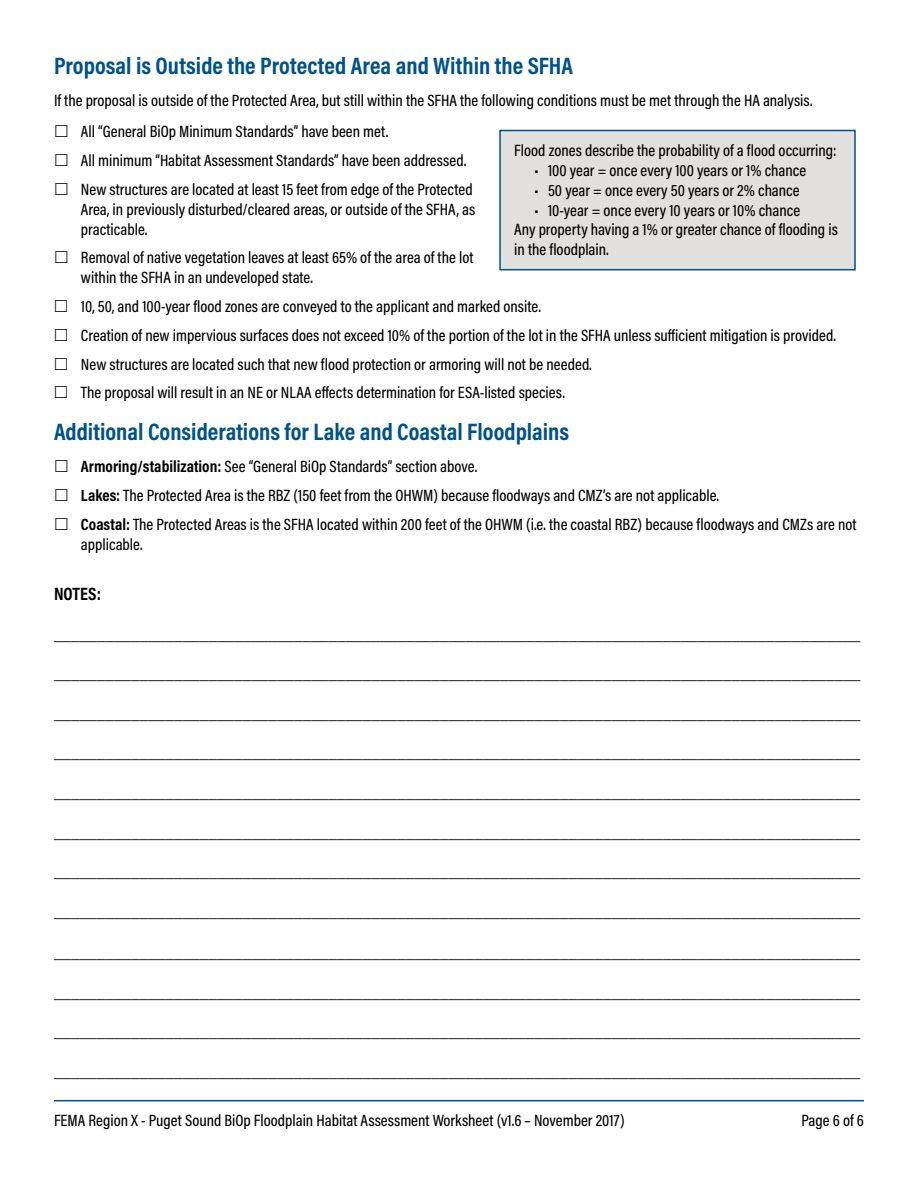
<style>
.page{position:relative;width:918px;height:1188px;background:#fff}
.page>*{position:absolute;margin:0;border:0;box-sizing:border-box;transform-origin:0 0}
.t1{font:700 24px "Acumin Pro Cond";color:#005288}
.t2{font:700 18px "Acumin Pro Cond";color:#000}
.t3{font:500 16.5px/19.8px "Acumin Pro Cond";color:#000}
.t4{font:700 16.5px "Acumin Pro Cond";color:#000}
.s1{font-weight:700}
</style>
<div class="page">
<hr style="left:54px;top:1100px;width:810px;height:1px;background:#005288">
<div style="left:499px;top:130px;width:357px;height:140px;background:#e2e0df;border:2px solid #005288"></div>
<h2 class="t1" style="left:54px;top:50px;width:521px">Proposal is Outside the Protected Area and Within the SFHA</h2>
<p class="t3" style="left:54px;top:90px;width:760px">If the proposal is outside of the Protected Area, but still within the SFHA the following conditions must be met through the HA analysis.</p>
<p class="t3" style="left:81px;top:122px;width:309px">All “General BiOp Minimum Standards” have been met.</p>
<p class="t3" style="left:81px;top:150px;width:387px">All minimum “Habitat Assessment Standards” have been addressed.</p>
<p class="t3" style="left:81px;top:179px;width:396px">New structures are located at least 15 feet from edge of the Protected<br>Area, in previously disturbed/cleared areas, or outside of the SFHA, as practicable.</p>
<p class="t3" style="left:81px;top:247px;width:394px">Removal of native vegetation leaves at least 65% of the area of the lot within the SFHA in an undeveloped state.</p>
<p class="t3" style="left:514px;top:140px;width:324px">Flood zones describe the probability of a flood occurring:</p>
<p class="t3" style="left:535px;top:160px;width:273px">• 100 year = once every 100 years or 1% chance</p>
<p class="t3" style="left:535px;top:180px;width:267px">• 50 year = once every 50 years or 2% chance</p>
<p class="t3" style="left:514px;top:200px;width:325px;text-indent:20px">• 10-year = once every 10 years or 10% chance<br>Any property having a 1% or greater chance of flooding is in the floodplain.</p>
<p class="t3" style="left:81px;top:296px;width:462px">10, 50, and 100-year flood zones are conveyed to the applicant and marked onsite.</p>
<p class="t3" style="left:81px;top:325px;width:757px">Creation of new impervious surfaces does not exceed 10% of the portion of the lot in the SFHA unless suficient mitigation is provided.</p>
<p class="t3" style="left:81px;top:354px;width:512px">New structures are located such that new flood protection or armoring will not be needed.</p>
<p class="t3" style="left:81px;top:382px;width:485px">The proposal will result in an NE or NLAA efects determination for ESA-listed species.</p>
<h2 class="t1" style="left:54px;top:416px;width:517px">Additional Considerations for Lake and Coastal Floodplains</h2>
<p class="t3" style="left:81px;top:456px;width:398px"><span class="s1">Armoring/stabilization:</span> See “General BiOp Standards” section above.</p>
<p class="t3" style="left:81px;top:485px;width:640px"><span class="s1">Lakes:</span> The Protected Area is the RBZ (150 feet from the OHWM) because floodways and CMZ’s are not applicable.</p>
<p class="t3" style="left:81px;top:514px;width:777px"><span class="s1">Coastal:</span> The Protected Areas is the SFHA located within 200 feet of the OHWM (i.e. the coastal RBZ) because floodways and CMZs are not applicable.</p>
<p class="t2" style="left:54px;top:582px;width:49px">NOTES:</p>
<p class="t4" style="left:54px;top:623px;width:808px">______________________________________________________________________________________________</p>
<p class="t3" style="left:54px;top:663px;width:808px">______________________________________________________________________________________________</p>
<p class="t3" style="left:54px;top:703px;width:808px">______________________________________________________________________________________________</p>
<p class="t3" style="left:54px;top:743px;width:808px">______________________________________________________________________________________________</p>
<p class="t3" style="left:54px;top:782px;width:808px">______________________________________________________________________________________________</p>
<p class="t3" style="left:54px;top:822px;width:808px">______________________________________________________________________________________________</p>
<p class="t3" style="left:54px;top:861px;width:808px">______________________________________________________________________________________________</p>
<p class="t3" style="left:54px;top:901px;width:808px">______________________________________________________________________________________________</p>
<p class="t3" style="left:54px;top:942px;width:808px">______________________________________________________________________________________________</p>
<p class="t3" style="left:54px;top:982px;width:808px">______________________________________________________________________________________________</p>
<p class="t3" style="left:54px;top:1022px;width:808px">______________________________________________________________________________________________</p>
<p class="t3" style="left:54px;top:1061px;width:808px">______________________________________________________________________________________________</p>
<p class="t3" style="left:54px;top:1110px;width:572px">FEMA Region X - Puget Sound BiOp Floodplain Habitat Assessment Worksheet (v1.6 – November 2017)</p>
<p class="t3" style="left:801px;top:1110px;width:64px">Page 6 of 6</p>
</div>
